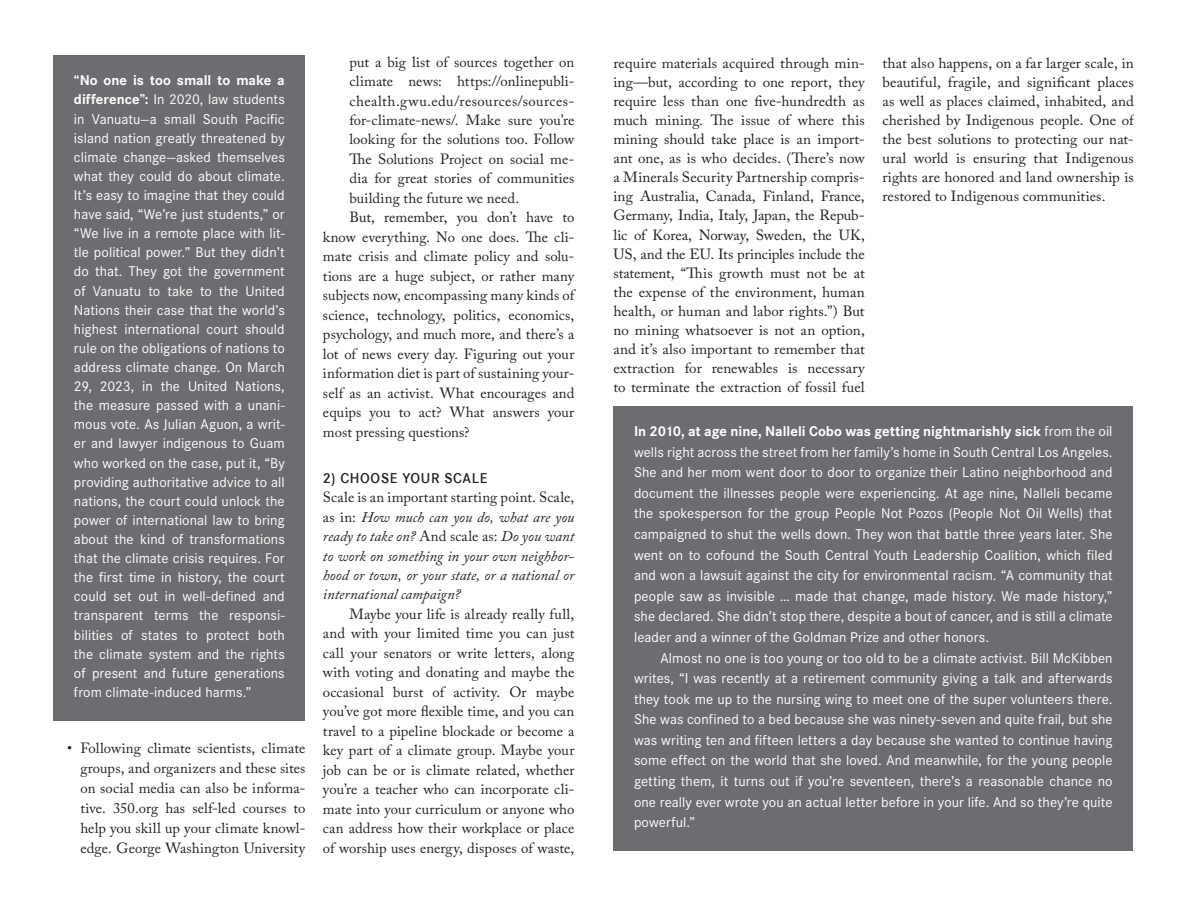
<style>
.page{position:relative;width:1188px;height:918px;background:#fff}
.page>*{position:absolute;margin:0;border:0;box-sizing:border-box;transform-origin:0 0}
.t1{font:14.7px/19px "Corporate S";letter-spacing:.005em;color:#fff;text-align:justify}
.t2{font:14.7px/19px "Adobe Caslon Pro";letter-spacing:.005em;color:#231f20;text-align:justify}
.t3{font:italic 14.7px/19.5px "Adobe Caslon Pro";letter-spacing:.005em;color:#231f20;text-align:justify}
.t4{font:14.7px "Adobe Caslon Pro";letter-spacing:.03em;color:#231f20}
.t5{font:600 14.7px "Corporate S";letter-spacing:.045em;color:#231f20}
.s1{font-weight:700}
.s2{font-style:normal}
</style>
<div class="page">
<div style="left:53px;top:55px;width:252px;height:665px;background:#6c6d70"></div>
<div style="left:613px;top:406px;width:520px;height:259px;background:#6c6d70"></div>
<div style="left:613px;top:632px;width:520px;height:219px;background:#6c6d70"></div>
<p class="t1" style="left:74px;top:71px;width:212px"><span class="s1">“No one is too small to make a difference”:</span> In 2020, law students in Vanuatu—a small South Pacific island nation greatly threatened by climate change—asked themselves what they could do about climate.<br>It’s easy to imagine that they could have said, “We’re just students,” or “We live in a remote place with lit&shy;tle political power.” But they didn’t do that. They got the government of Vanuatu to take to the United Nations their case that the world’s highest international court should rule on the obligations of nations to address climate change. On March 29, 2023, in the United Nations, the measure passed with a unani&shy;mous vote. As Julian Aguon, a writ&shy;er and lawyer indigenous to Guam who worked on the case, put it, “By providing authoritative advice to all nations, the court could unlock the power of international law to bring about the kind of transformations that the climate crisis requires. For the first time in history, the court could set out in well-defined and transparent terms the responsi&shy;bilities of states to protect both the climate system and the rights of present and future generations from climate-induced harms.”</p>
<p class="t2" style="left:80px;top:738px;width:226px;line-height:20px;text-indent:-13px">• Following climate scientists, climate groups, and organizers and these sites on social media can also be informa&shy;tive. 350.org has self-led courses to help you skill up your climate knowl&shy;edge. George Washington University</p>
<p class="t2" style="left:349px;top:52px;width:226px">put a big list of sources together on</p>
<p class="t2" style="left:349px;top:71px;width:226px">climate news: https://onlinepubli-</p>
<p class="t4" style="left:349px;top:92px;width:226px">chealth.gwu.edu/resources/sources-</p>
<p class="t2" style="left:349px;top:110px;width:226px">for-climate-news/. Make sure you’re</p>
<p class="t2" style="left:349px;top:130px;width:226px">looking for the solutions too. Follow</p>
<p class="t2" style="left:349px;top:149px;width:226px">The Solutions Project on social me-</p>
<p class="t2" style="left:349px;top:169px;width:226px">dia for great stories of communities</p>
<p class="t2" style="left:349px;top:188px;width:171px">building the future we need.</p>
<p class="t2" style="left:349px;top:208px;width:226px">But, remember, you don’t have to</p>
<p class="t2" style="left:323px;top:227px;width:253px">know everything. No one does. The cli-</p>
<p class="t2" style="left:323px;top:247px;width:253px">mate crisis and climate policy and solu-</p>
<p class="t2" style="left:323px;top:266px;width:253px">tions are a huge subject, or rather many</p>
<p class="t2" style="left:323px;top:286px;width:253px">subjects now, encompassing many kinds of</p>
<p class="t2" style="left:323px;top:305px;width:253px">science, technology, politics, economics,</p>
<p class="t2" style="left:323px;top:325px;width:253px">psychology, and much more, and there’s a</p>
<p class="t2" style="left:323px;top:344px;width:253px">lot of news every day. Figuring out your</p>
<p class="t2" style="left:323px;top:364px;width:253px">information diet is part of sustaining your-</p>
<p class="t2" style="left:323px;top:383px;width:253px">self as an activist. What encourages and</p>
<p class="t2" style="left:323px;top:403px;width:253px">equips you to act? What answers your</p>
<p class="t2" style="left:323px;top:422px;width:148px">most pressing questions?</p>
<p class="t5" style="left:323px;top:469px;width:166px">2) CHOOSE YOUR SCALE</p>
<p class="t3" style="left:323px;top:487px;width:253px"><span class="s2">Scale is an important starting point. Scale, as in:</span> How much can you do, what are you ready to take on? <span class="s2">And scale as:</span> Do you want to work on something in your own neighbor&shy;hood or town, or your state, or a national or international campaign?</p>
<p class="t2" style="left:323px;top:604px;width:253px;line-height:19.5px;text-indent:26px">Maybe your life is already really full, and with your limited time you can just call your senators or write letters, along with voting and donating and maybe the occasional burst of activity. Or maybe you’ve got more flexible time, and you can travel to a pipeline blockade or become a key part of a climate group. Maybe your job can be or is climate related, whether you’re a teacher who can incorporate cli&shy;mate into your curriculum or anyone who can address how their workplace or place of worship uses energy, disposes of waste,</p>
<p class="t2" style="left:613px;top:53px;width:253px">require materials acquired through min&shy;ing—but, according to one report, they require less than one five-hundredth as much mining. The issue of where this mining should take place is an import&shy;ant one, as is who decides. (There’s now a Minerals Security Partnership compris&shy;ing Australia, Canada, Finland, France, Germany, India, Italy, Japan, the Repub&shy;lic of Korea, Norway, Sweden, the UK, US, and the EU. Its principles include the statement, “This growth must not be at the expense of the environment, human health, or human and labor rights.”) But no mining whatsoever is not an option, and it’s also important to remember that extraction for renewables is necessary to terminate the extraction of fossil fuel</p>
<p class="t2" style="left:882px;top:53px;width:253px">that also happens, on a far larger scale, in beautiful, fragile, and significant places as well as places claimed, inhabited, and cherished by Indigenous people. One of the best solutions to protecting our nat&shy;ural world is ensuring that Indigenous rights are honored and land ownership is restored to Indigenous communities.</p>
<p class="t1" style="left:634px;top:421px;width:480px;line-height:20.5px"><span class="s1">In 2010, at age nine, Nalleli Cobo was getting nightmarishly sick</span> from the oil wells right across the street from her family’s home in South Central Los Angeles.<br>She and her mom went door to door to organize their Latino neighborhood and document the illnesses people were experiencing. At age nine, Nalleli became the spokesperson for the group People Not Pozos (People Not Oil Wells) that campaigned to shut the wells down. They won that battle three years later. She went on to cofound the South Central Youth Leadership Coalition, which filed and won a lawsuit against the city for environmental racism. “A community that people saw as invisible … made that change, made history. We made history,” she declared. She didn’t stop there, despite a bout of cancer, and is still a climate leader and a winner of the Goldman Prize and other honors.</p>
<p class="t1" style="left:634px;top:647px;width:480px;line-height:20.5px;text-indent:26px">Almost no one is too young or too old to be a climate activist. Bill McKibben writes, “I was recently at a retirement community giving a talk and afterwards they took me up to the nursing wing to meet one of the super volunteers there.<br>She was confined to a bed because she was ninety-seven and quite frail, but she was writing ten and fifteen letters a day because she wanted to continue having some effect on the world that she loved. And meanwhile, for the young people getting them, it turns out if you’re seventeen, there’s a reasonable chance no one really ever wrote you an actual letter before in your life. And so they’re quite powerful.”</p>
</div>
